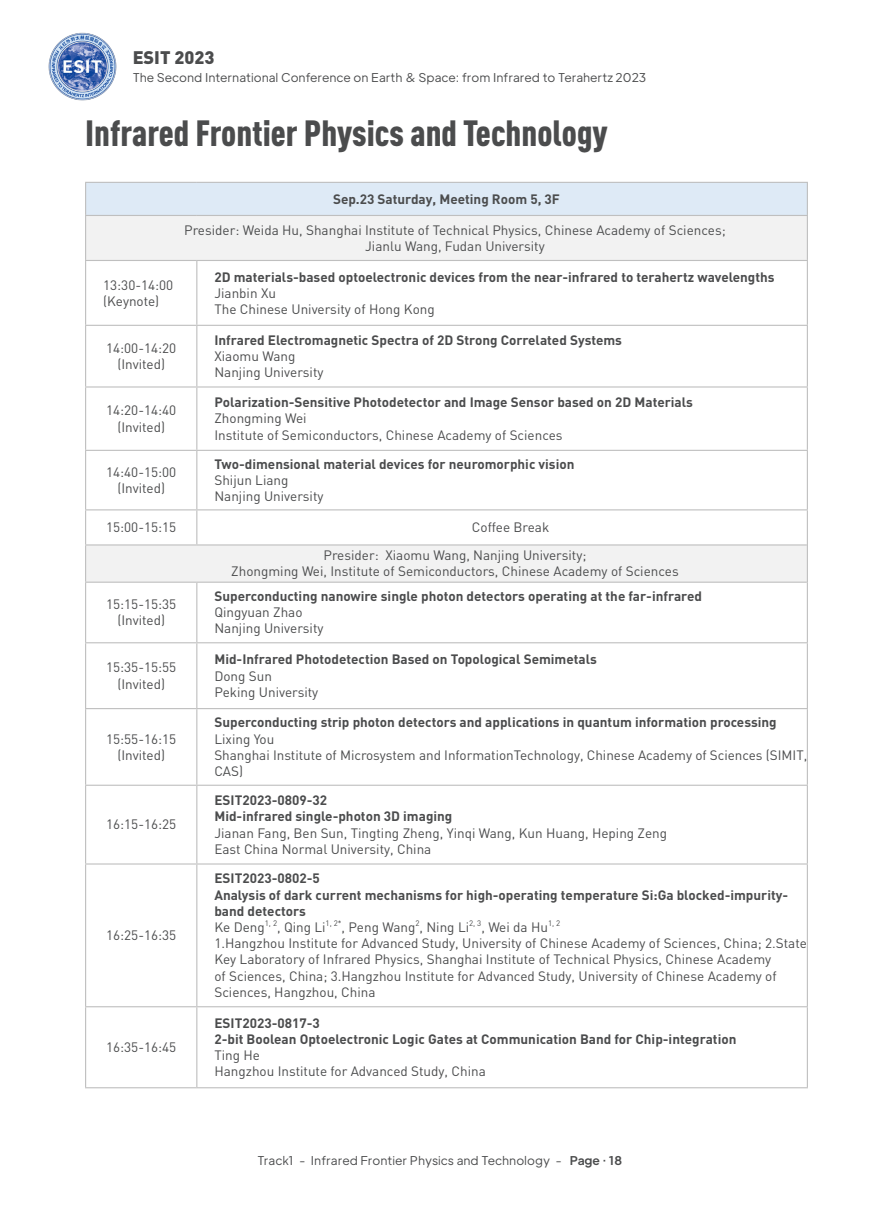
<style>
.page{position:relative;width:893px;height:1212px;background:#fff}
.page>*{position:absolute;margin:0;border:0;box-sizing:border-box;transform-origin:0 0}
.t1{font:900 36px "DIN Cond";color:#4b4c4d}
.t2{font:900 18px "DIN";color:#4b4c4d}
.t3{font:13.5px/16.2px "DIN";color:#4b4c4d;text-align:center}
.t4{font:700 13.5px/16.2px "DIN";color:#4b4c4d}
.t5{font:300 12px "Plus Jakarta Text";color:#4b4c4d}
.t6{font:7.8px "DIN";color:#4b4c4d}
.s1{font-weight:400}
.s2{font-weight:700}
</style>
<div class="page">
<img style="left:48px;top:32px;width:69px;height:69px">
<div style="left:86px;top:182px;width:721px;height:33px;background:#deeaf6"></div>
<svg style="left:86px;top:216px;width:721px;height:366px"></svg>
<hr style="left:85px;top:325px;width:112px;height:1px;background:#bfbfbf">
<hr style="left:197px;top:325px;width:611px;height:1px;background:#bfbfbf">
<hr style="left:85px;top:386px;width:112px;height:1px;background:#bfbfbf">
<hr style="left:197px;top:386px;width:611px;height:1px;background:#bfbfbf">
<hr style="left:85px;top:450px;width:112px;height:1px;background:#bfbfbf">
<hr style="left:197px;top:450px;width:611px;height:1px;background:#bfbfbf">
<hr style="left:85px;top:509px;width:112px;height:1px;background:#bfbfbf">
<hr style="left:197px;top:509px;width:611px;height:1px;background:#bfbfbf">
<hr style="left:85px;top:642px;width:112px;height:1px;background:#bfbfbf">
<hr style="left:197px;top:642px;width:611px;height:1px;background:#bfbfbf">
<hr style="left:85px;top:708px;width:112px;height:1px;background:#bfbfbf">
<hr style="left:197px;top:708px;width:611px;height:1px;background:#bfbfbf">
<hr style="left:85px;top:785px;width:112px;height:1px;background:#bfbfbf">
<hr style="left:197px;top:785px;width:611px;height:1px;background:#bfbfbf">
<hr style="left:85px;top:863px;width:112px;height:1px;background:#bfbfbf">
<hr style="left:197px;top:863px;width:611px;height:1px;background:#bfbfbf">
<hr style="left:85px;top:1006px;width:112px;height:1px;background:#bfbfbf">
<hr style="left:197px;top:1006px;width:611px;height:1px;background:#bfbfbf">
<hr style="left:85px;top:1087px;width:112px;height:1px;background:#bfbfbf">
<hr style="left:197px;top:1087px;width:611px;height:1px;background:#bfbfbf">
<hr style="left:85px;top:261px;width:1px;height:64px;background:#bfbfbf">
<hr style="left:85px;top:326px;width:1px;height:60px;background:#bfbfbf">
<hr style="left:85px;top:387px;width:1px;height:63px;background:#bfbfbf">
<hr style="left:85px;top:451px;width:1px;height:58px;background:#bfbfbf">
<hr style="left:85px;top:510px;width:1px;height:34px;background:#bfbfbf">
<hr style="left:85px;top:583px;width:1px;height:59px;background:#bfbfbf">
<hr style="left:85px;top:643px;width:1px;height:65px;background:#bfbfbf">
<hr style="left:85px;top:709px;width:1px;height:76px;background:#bfbfbf">
<hr style="left:85px;top:786px;width:1px;height:77px;background:#bfbfbf">
<hr style="left:85px;top:864px;width:1px;height:142px;background:#bfbfbf">
<hr style="left:85px;top:1007px;width:1px;height:80px;background:#bfbfbf">
<hr style="left:196px;top:261px;width:1px;height:64px;background:#bfbfbf">
<hr style="left:807px;top:261px;width:1px;height:64px;background:#bfbfbf">
<hr style="left:196px;top:326px;width:1px;height:60px;background:#bfbfbf">
<hr style="left:807px;top:326px;width:1px;height:60px;background:#bfbfbf">
<hr style="left:196px;top:387px;width:1px;height:63px;background:#bfbfbf">
<hr style="left:807px;top:387px;width:1px;height:63px;background:#bfbfbf">
<hr style="left:196px;top:451px;width:1px;height:58px;background:#bfbfbf">
<hr style="left:807px;top:451px;width:1px;height:58px;background:#bfbfbf">
<hr style="left:196px;top:510px;width:1px;height:34px;background:#bfbfbf">
<hr style="left:807px;top:510px;width:1px;height:35px;background:#bfbfbf">
<hr style="left:196px;top:583px;width:1px;height:59px;background:#bfbfbf">
<hr style="left:807px;top:582px;width:1px;height:60px;background:#bfbfbf">
<hr style="left:196px;top:643px;width:1px;height:65px;background:#bfbfbf">
<hr style="left:807px;top:643px;width:1px;height:65px;background:#bfbfbf">
<hr style="left:196px;top:709px;width:1px;height:76px;background:#bfbfbf">
<hr style="left:807px;top:709px;width:1px;height:76px;background:#bfbfbf">
<hr style="left:196px;top:786px;width:1px;height:77px;background:#bfbfbf">
<hr style="left:807px;top:786px;width:1px;height:77px;background:#bfbfbf">
<hr style="left:196px;top:864px;width:1px;height:142px;background:#bfbfbf">
<hr style="left:807px;top:864px;width:1px;height:142px;background:#bfbfbf">
<hr style="left:196px;top:1007px;width:1px;height:80px;background:#bfbfbf">
<hr style="left:807px;top:1007px;width:1px;height:80px;background:#bfbfbf">
<hr style="left:85px;top:182px;width:112px;height:1px;background:#bfbfbf">
<hr style="left:85px;top:183px;width:1px;height:32px;background:#bfbfbf">
<hr style="left:197px;top:182px;width:611px;height:1px;background:#bfbfbf">
<hr style="left:807px;top:183px;width:1px;height:32px;background:#bfbfbf">
<hr style="left:85px;top:215px;width:112px;height:1px;background:#bfbfbf">
<hr style="left:85px;top:216px;width:1px;height:44px;background:#bfbfbf">
<hr style="left:197px;top:215px;width:611px;height:1px;background:#bfbfbf">
<hr style="left:807px;top:216px;width:1px;height:44px;background:#bfbfbf">
<hr style="left:85px;top:260px;width:112px;height:1px;background:#bfbfbf">
<hr style="left:197px;top:260px;width:611px;height:1px;background:#bfbfbf">
<hr style="left:85px;top:545px;width:1px;height:37px;background:#bfbfbf">
<hr style="left:85px;top:544px;width:112px;height:1px;background:#bfbfbf">
<hr style="left:197px;top:544px;width:610px;height:1px;background:#bfbfbf">
<hr style="left:807px;top:545px;width:1px;height:37px;background:#bfbfbf">
<hr style="left:85px;top:582px;width:112px;height:1px;background:#bfbfbf">
<hr style="left:197px;top:582px;width:610px;height:1px;background:#bfbfbf">
<h2 class="t2" style="left:133px;top:46px;width:83px">ESIT 2023</h2>
<p class="t5" style="left:133px;top:70px;width:515px">The Second International Conference on Earth &amp; Space: from Infrared to Terahertz 2023</p>
<p class="t1" style="left:85px;top:110px;width:524px">Infrared Frontier Physics and Technology</p>
<p class="t4" style="left:333px;top:190px;width:228px">Sep.23 Saturday, Meeting Room 5, 3F</p>
<p class="t3" style="left:184px;top:221px;width:543px">Presider: Weida Hu, Shanghai Institute of Technical Physics, Chinese Academy of Sciences;</p>
<p class="t3" style="left:365px;top:238px;width:181px">Jianlu Wang, Fudan University</p>
<p class="t3" style="left:103px;top:276px;width:72px;text-align:left">13:30-14:00 (Keynote)</p>
<p class="t4" style="left:214px;top:268px;width:562px">2D materials-based optoelectronic devices from the near-infrared to terahertz wavelengths<br><span class="s1">Jianbin Xu<br>The Chinese University of Hong Kong</span></p>
<p class="t3" style="left:106px;top:340px;width:72px">14:00-14:20 (Invited)</p>
<p class="t4" style="left:214px;top:331px;width:409px">Infrared Electromagnetic Spectra of 2D Strong Correlated Systems</p>
<p class="t3" style="left:214px;top:348px;width:82px">Xiaomu Wang</p>
<p class="t3" style="left:214px;top:364px;width:111px">Nanjing University</p>
<p class="t3" style="left:106px;top:402px;width:72px">14:20-14:40 (Invited)</p>
<p class="t3" style="left:106px;top:464px;width:72px">14:40-15:00 (Invited)</p>
<p class="t4" style="left:214px;top:394px;width:480px">Polarization-Sensitive Photodetector and Image Sensor based on 2D Materials</p>
<p class="t3" style="left:214px;top:410px;width:94px">Zhongming Wei</p>
<p class="t3" style="left:214px;top:426px;width:350px">Institute of Semiconductors, Chinese Academy of Sciences</p>
<p class="t4" style="left:214px;top:455px;width:362px">Two-dimensional material devices for neuromorphic vision</p>
<p class="t3" style="left:214px;top:472px;width:76px">Shijun Liang</p>
<p class="t3" style="left:214px;top:488px;width:111px">Nanjing University</p>
<p class="t3" style="left:106px;top:519px;width:72px">15:00-15:15</p>
<p class="t3" style="left:472px;top:519px;width:79px">Coffee Break</p>
<p class="t3" style="left:323px;top:547px;width:264px">Presider: Xiaomu Wang, Nanjing University;</p>
<p class="t3" style="left:231px;top:563px;width:449px">Zhongming Wei, Institute of Semiconductors, Chinese Academy of Sciences</p>
<p class="t3" style="left:106px;top:596px;width:72px">15:15-15:35 (Invited)</p>
<p class="t4" style="left:214px;top:587px;width:489px">Superconducting nanowire single photon detectors operating at the far-infrared</p>
<p class="t3" style="left:214px;top:604px;width:90px">Qingyuan Zhao</p>
<p class="t3" style="left:214px;top:620px;width:111px">Nanjing University</p>
<p class="t3" style="left:106px;top:659px;width:72px">15:35-15:55 (Invited)</p>
<p class="t4" style="left:214px;top:651px;width:384px">Mid-Infrared Photodetection Based on Topological Semimetals<br><span class="s1">Dong Sun<br>Peking University</span></p>
<p class="t3" style="left:106px;top:730px;width:72px">15:55-16:15</p>
<p class="t3" style="left:117px;top:746px;width:49px">(Invited)</p>
<p class="t4" style="left:214px;top:714px;width:564px">Superconducting strip photon detectors and applications in quantum information processing</p>
<p class="t3" style="left:214px;top:730px;width:61px">Lixing You</p>
<p class="t3" style="left:214px;top:746px;width:594px;text-align:left">Shanghai Institute of Microsystem and InformationTechnology, Chinese Academy of Sciences (SIMIT,<br>CAS)</p>
<p class="t3" style="left:106px;top:816px;width:72px">16:15-16:25</p>
<p class="t3" style="left:106px;top:927px;width:72px">16:25-16:35</p>
<p class="t3" style="left:106px;top:1039px;width:72px">16:35-16:45</p>
<p class="t3" style="left:214px;top:792px;width:454px;text-align:left"><span class="s2">ESIT2023-0809-32<br>Mid-infrared single-photon 3D imaging<br></span>Jianan Fang, Ben Sun, Tingting Zheng, Yinqi Wang, Kun Huang, Heping Zeng East China Normal University, China</p>
<p class="t4" style="left:214px;top:870px;width:575px">ESIT2023-0802-5<br>Analysis of dark current mechanisms for high-operating temperature Si:Ga blocked-impurity&shy;band detectors<br><span class="s1">Ke Deng</span></p>
<p class="t6" style="left:415px;top:918px;width:6px">2</p>
<p class="t6" style="left:469px;top:918px;width:14px">2, 3</p>
<p class="t3" style="left:481px;top:919px;width:68px">, Wei da Hu</p>
<p class="t6" style="left:548px;top:918px;width:14px">1, 2</p>
<p class="t3" style="left:214px;top:935px;width:594px;text-align:left">1.Hangzhou Institute for Advanced Study, University of Chinese Academy of Sciences, China; 2.State Key Laboratory of Infrared Physics, Shanghai Institute of Technical Physics, Chinese Academy<br>of Sciences, China; 3.Hangzhou Institute for Advanced Study, University of Chinese Academy of Sciences, Hangzhou, China</p>
<p class="t6" style="left:265px;top:918px;width:14px">1, 2</p>
<p class="t3" style="left:277px;top:919px;width:50px">, Qing Li</p>
<p class="t6" style="left:326px;top:918px;width:17px">1, 2*</p>
<p class="t3" style="left:342px;top:919px;width:129px">, Peng Wang , Ning Li</p>
<p class="t4" style="left:214px;top:1014px;width:524px">ESIT2023-0817-3<br>2-bit Boolean Optoelectronic Logic Gates at Communication Band for Chip-integration <span class="s1">Ting He<br>Hangzhou Institute for Advanced Study, China</span></p>
<p class="t5" style="left:257px;top:1152px;width:366px">Track1 - Infrared Frontier Physics and Technology - <span class="s2">Page · 18</span></p>
</div>
